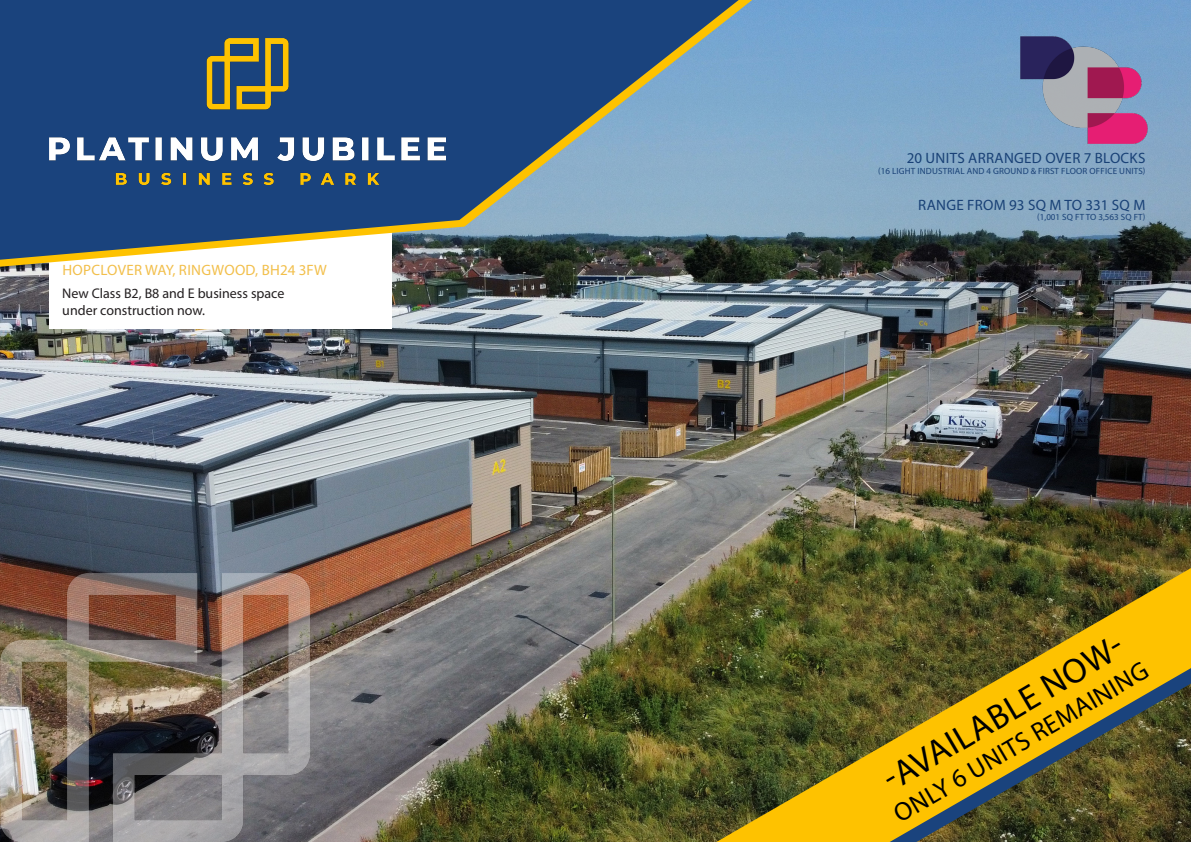
<style>
.page{position:relative;width:1191px;height:842px;background:#fff}
.page>*{position:absolute;margin:0;border:0;box-sizing:border-box;transform-origin:0 0}
.t1{font:35px "Myriad Pro";color:#000001}
.t2{font:26px "Myriad Pro";color:#000001}
.t3{font:15px "Myriad Pro";letter-spacing:.02em;color:#194176}
.t4{font:15px "Myriad Pro";letter-spacing:.02em;color:#f2bf4b}
.t5{font:14px/16.8px "Myriad Pro";color:#231f20}
.t6{font:9px "Myriad Pro";letter-spacing:.02em;color:#194176}
.t7{font:9px "Myriad Pro";color:#194176}
</style>
<div class="page">
<img style="left:0;top:0;width:1191px;height:842px">
<div style="left:49px;top:134px;width:342px;height:195px;background:#fff"></div>
<svg style="left:0;top:0;width:752px;height:267px"></svg>
<svg style="left:0;top:0;width:738px;height:260px;background:#48688a"></svg>
<img style="left:0;top:574px;width:310px;height:268px">
<img style="left:49px;top:38px;width:397px;height:146px">
<img style="left:1009px;top:26px;width:149px;height:122px">
<svg style="left:716px;top:568px;width:475px;height:274px;background:#82711c"></svg>
<p class="t4" style="left:62px;top:261px;width:266px">HOPCLOVER WAY, RINGWOOD, BH24 3FW</p>
<p class="t5" style="left:62px;top:284px;width:224px">New Class B2, B8 and E business space under construction now.</p>
<p class="t3" style="left:907px;top:148px;width:240px">20 UNITS ARRANGED OVER 7 BLOCKS</p>
<p class="t6" style="left:878px;top:165px;width:269px">(16 LIGHT INDUSTRIAL AND 4 GROUND &amp; FIRST FLOOR OFFICE UNITS)</p>
<p class="t3" style="left:918px;top:195px;width:229px">RANGE FROM 93 SQ M TO 331 SQ M</p>
<p class="t7" style="left:1037px;top:212px;width:110px">(1,001 SQ FT TO 3,563 SQ FT)</p>
<p class="t1" style="left:875px;top:762px;width:281px;rotate:-30deg">-AVAILABLE NOW-</p>
<p class="t2" style="left:887px;top:801px;width:292px;rotate:-30deg">ONLY 6 UNITS REMAINING</p>
</div>
